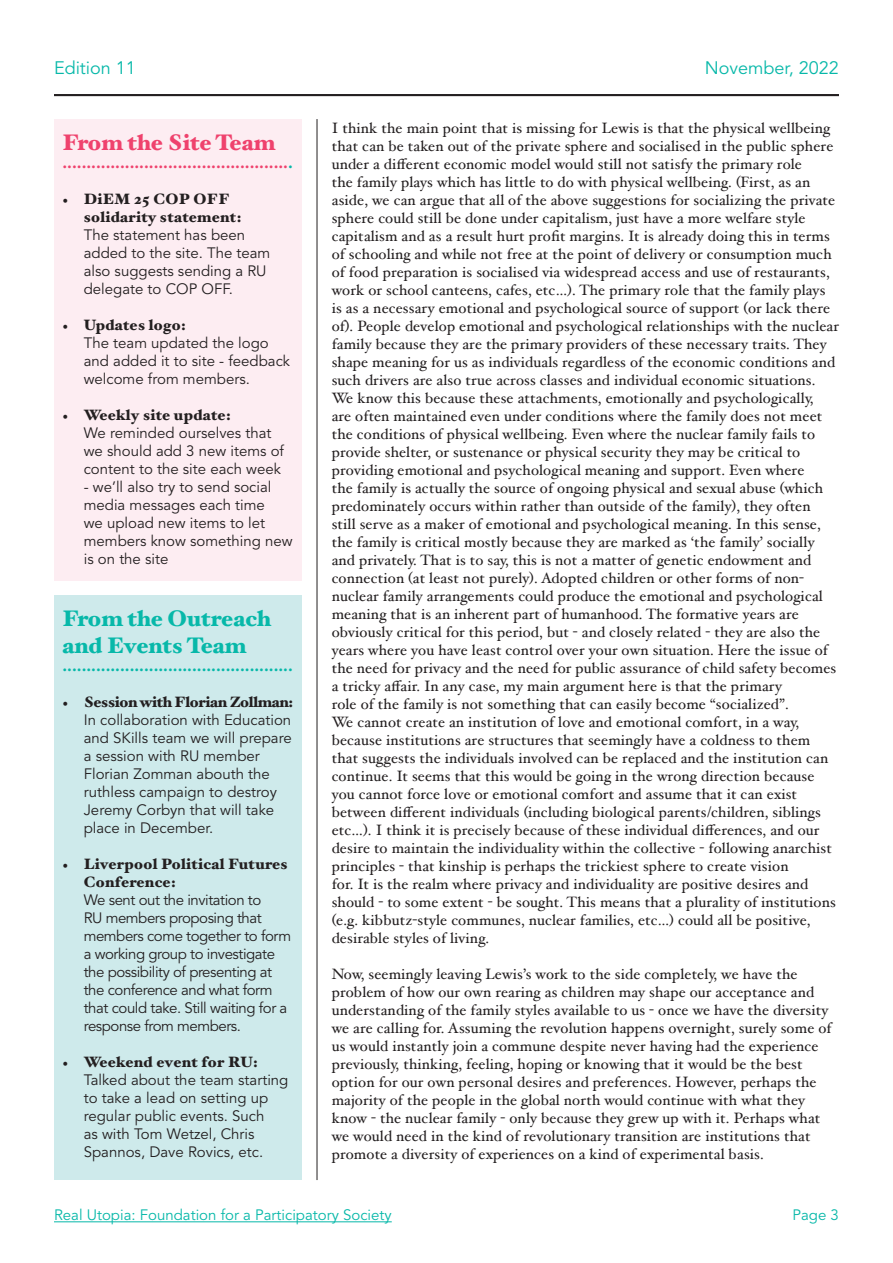
<style>
.page{position:relative;width:893px;height:1263px;background:#fff}
.page>*{position:absolute;margin:0;border:0;box-sizing:border-box;transform-origin:0 0}
.t1{font:900 22.5px/27px "Hoefler Text";color:#07b8a9}
.t2{font:900 22.5px "Hoefler Text";color:#ef426d}
.t3{font:18px "Avenir LT Std";color:#07b8a9}
.t4{font:15px/18px "Hoefler Text";letter-spacing:.01em;color:#231f20}
.t5{font:15px/18px "Avenir LT Std";color:#231f20}
.t6{font:15px/18px "Avenir LT Std";letter-spacing:-.03em;color:#231f20}
.t7{font:900 15px/18px "Hoefler Text";letter-spacing:.02em;color:#231f20}
.t8{font:15px "Avenir LT Std";color:#07b8a9}
.t9{font:900 15px "Hoefler Text";color:#07b8a9}
.t10{font:900 15px "Hoefler Text";color:#ef426d}
.t11{font:900 15px "Hoefler Text";letter-spacing:-.02em;color:#231f20}
.s1{color:#07b8a9}
.s2{font-family:"Minion Pro";font-weight:400}
</style>
<div class="page">
<hr style="left:54px;top:1221px;width:338px;height:1px;background:#07b8a9">
<hr style="left:54px;top:94px;width:785px;height:2px;background:#231f20">
<hr style="left:317px;top:119px;width:1px;height:1061px;background:#231f20">
<div style="left:54px;top:595px;width:248px;height:585px;background:#ceeaeb"></div>
<div style="left:54px;top:119px;width:248px;height:461px;background:#fdedf2"></div>
<p class="t3" style="left:54px;top:57px;width:83px">Edition 11</p>
<h1 class="t2" style="left:63px;top:129px;width:214px">From the Site Team</h1>
<p class="t10" style="left:63px;top:154px;width:232px">...............................................<span class="s1">.</span></p>
<p class="t7" style="left:84px;top:190px;width:159px;text-indent:-21px"><span class="s2">•</span> DiEM 25 COP OFF solidarity statement:</p>
<p class="t5" style="left:84px;top:226px;width:188px">The statement has been added to the site. The team also suggests sending a RU delegate to COP OFF.</p>
<p class="t7" style="left:63px;top:316px;width:125px"><span class="s2">•</span> Updates logo:</p>
<p class="t5" style="left:84px;top:334px;width:208px">The team updated the logo and added it to site - feedback welcome from members.</p>
<p class="t7" style="left:63px;top:406px;width:170px"><span class="s2">•</span> Weekly site update:</p>
<p class="t5" style="left:84px;top:424px;width:202px">We reminded ourselves that we should add 3 new items of content to the site each week</p>
<p class="t5" style="left:84px;top:478px;width:210px">- we’ll also try to send social media messages each time<br>we upload new items to let members know something new is on the site</p>
<h1 class="t1" style="left:63px;top:605px;width:210px">From the Outreach and Events Team</h1>
<p class="t9" style="left:63px;top:657px;width:232px">................................................</p>
<p class="t11" style="left:63px;top:693px;width:232px"><span class="s2">•</span> Session with Florian Zollman:</p>
<p class="t5" style="left:84px;top:711px;width:210px">In collaboration with Education and SKills team we will prepare a session with RU member<br>Florian Zomman abouth the ruthless campaign to destroy<br>Jeremy Corbyn that will take place in December.</p>
<p class="t7" style="left:84px;top:855px;width:205px;text-indent:-21px"><span class="s2">•</span> Liverpool Political Futures<br>Conference:</p>
<p class="t6" style="left:84px;top:891px;width:209px">We sent out the invitation to<br>RU members proposing that members come together to form a working group to investigate the possibility of presenting at the conference and what form that could take. Still waiting for a response from members.</p>
<p class="t7" style="left:63px;top:1053px;width:197px"><span class="s2">•</span> Weekend event for RU:</p>
<p class="t5" style="left:84px;top:1071px;width:206px">Talked about the team starting to take a lead on setting up regular public events. Such<br>as with Tom Wetzel, Chris<br>Spannos, Dave Rovics, etc.</p>
<p class="t3" style="left:705px;top:57px;width:136px">November, 2022</p>
<p class="t4" style="left:332px;top:119px;width:509px">I think the main point that is missing for Lewis is that the physical wellbeing that can be taken out of the private sphere and socialised in the public sphere under a different economic model would still not satisfy the primary role<br>the family plays which has little to do with physical wellbeing. (First, as an aside, we can argue that all of the above suggestions for socializing the private sphere could still be done under capitalism, just have a more welfare style capitalism and as a result hurt profit margins. It is already doing this in terms of schooling and while not free at the point of delivery or consumption much of food preparation is socialised via widespread access and use of restaurants, work or school canteens, cafes, etc…). The primary role that the family plays is as a necessary emotional and psychological source of support (or lack there of). People develop emotional and psychological relationships with the nuclear family because they are the primary providers of these necessary traits. They shape meaning for us as individuals regardless of the economic conditions and such drivers are also true across classes and individual economic situations.<br>We know this because these attachments, emotionally and psychologically,<br>are often maintained even under conditions where the family does not meet the conditions of physical wellbeing. Even where the nuclear family fails to provide shelter, or sustenance or physical security they may be critical to providing emotional and psychological meaning and support. Even where<br>the family is actually the source of ongoing physical and sexual abuse (which predominately occurs within rather than outside of the family), they often<br>still serve as a maker of emotional and psychological meaning. In this sense, the family is critical mostly because they are marked as ‘the family’ socially and privately. That is to say, this is not a matter of genetic endowment and connection (at least not purely). Adopted children or other forms of non&shy;nuclear family arrangements could produce the emotional and psychological meaning that is an inherent part of humanhood. The formative years are obviously critical for this period, but - and closely related - they are also the years where you have least control over your own situation. Here the issue of the need for privacy and the need for public assurance of child safety becomes a tricky affair. In any case, my main argument here is that the primary<br>role of the family is not something that can easily become “socialized”.<br>We cannot create an institution of love and emotional comfort, in a way, because institutions are structures that seemingly have a coldness to them that suggests the individuals involved can be replaced and the institution can continue. It seems that this would be going in the wrong direction because you cannot force love or emotional comfort and assume that it can exist between different individuals (including biological parents/children, siblings etc…). I think it is precisely because of these individual differences, and our desire to maintain the individuality within the collective - following anarchist principles - that kinship is perhaps the trickiest sphere to create vision<br>for. It is the realm where privacy and individuality are positive desires and should - to some extent - be sought. This means that a plurality of institutions (e.g. kibbutz-style communes, nuclear families, etc…) could all be positive, desirable styles of living.</p>
<p class="t4" style="left:332px;top:965px;width:501px">Now, seemingly leaving Lewis’s work to the side completely, we have the problem of how our own rearing as children may shape our acceptance and understanding of the family styles available to us - once we have the diversity we are calling for. Assuming the revolution happens overnight, surely some of us would instantly join a commune despite never having had the experience previously, thinking, feeling, hoping or knowing that it would be the best option for our own personal desires and preferences. However, perhaps the majority of the people in the global north would continue with what they know - the nuclear family - only because they grew up with it. Perhaps what we would need in the kind of revolutionary transition are institutions that promote a diversity of experiences on a kind of experimental basis.</p>
<p class="t8" style="left:54px;top:1206px;width:339px">Real Utopia: Foundation for a Participatory Society</p>
<p class="t8" style="left:793px;top:1206px;width:48px">Page 3</p>
</div>
